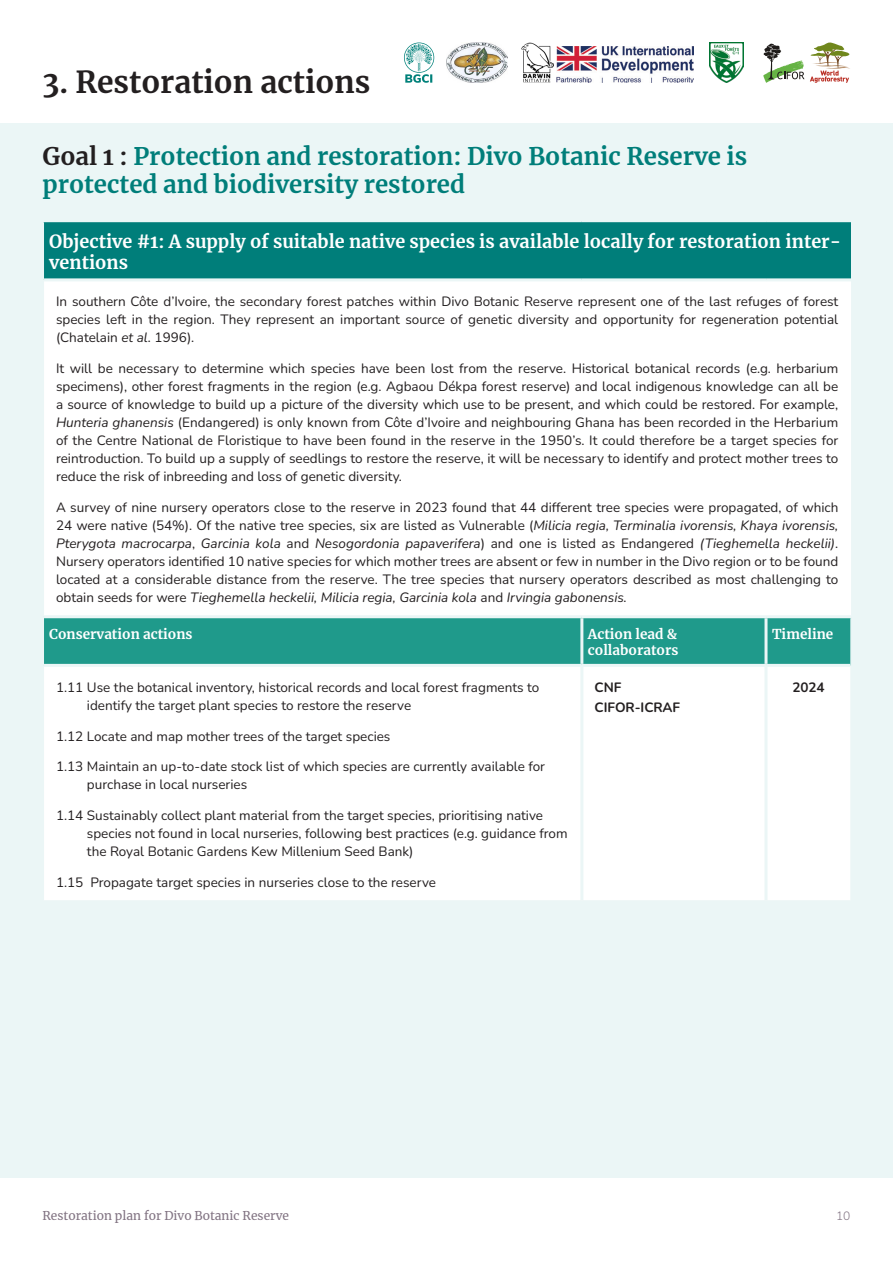
<style>
.page{position:relative;width:893px;height:1263px;background:#fff}
.page>*{position:absolute;margin:0;border:0;box-sizing:border-box;transform-origin:0 0}
.t1{font:700 30px "Merriweather";color:#231f20}
.t2{font:700 24px/28.8px "Merriweather";color:#007e7a}
.t3{font:700 18px/21.6px "Merriweather";color:#fff}
.t4{font:13.5px/18px "Nunito";color:#231f20;text-align:justify}
.t5{font:700 13.5px/16.2px "Merriweather";color:#fff}
.t6{font:700 13.5px "Nunito";color:#231f20}
.t7{font:12px "Merriweather";color:#817382}
.t8{font:300 12px "Nunito";color:#817382}
.s1{color:#231f20}
.s2{font-style:italic}
</style>
<div class="page">
<div style="left:0;top:123px;width:893px;height:1055px;background:#ebf6f6"></div>
<div style="left:43px;top:221px;width:808px;height:59px;background:#007e7a"></div>
<div style="left:44px;top:281px;width:807px;height:619px;background:#fff"></div>
<div style="left:44px;top:618px;width:806px;height:46px;background:#1f9a8b"></div>
<div style="left:44px;top:667px;width:720px;height:233px;background:#fff"></div>
<hr style="left:43px;top:222px;width:1px;height:58px;background:#ebf6f6">
<hr style="left:43px;top:221px;width:539px;height:1px;background:#ebf6f6">
<hr style="left:582px;top:221px;width:184px;height:1px;background:#ebf6f6">
<hr style="left:766px;top:221px;width:85px;height:1px;background:#ebf6f6">
<hr style="left:850px;top:618px;width:2px;height:47px;background:#ebf6f6">
<hr style="left:850px;top:665px;width:2px;height:235px;background:#ebf6f6">
<hr style="left:44px;top:278px;width:538px;height:3px;background:#ebf6f6">
<hr style="left:582px;top:278px;width:184px;height:3px;background:#ebf6f6">
<hr style="left:766px;top:278px;width:85px;height:3px;background:#ebf6f6">
<hr style="left:44px;top:615px;width:538px;height:3px;background:#ebf6f6">
<hr style="left:582px;top:615px;width:184px;height:3px;background:#ebf6f6">
<hr style="left:580px;top:618px;width:3px;height:46px;background:#ebf6f6">
<hr style="left:766px;top:615px;width:86px;height:3px;background:#ebf6f6">
<hr style="left:764px;top:618px;width:3px;height:46px;background:#ebf6f6">
<hr style="left:44px;top:664px;width:538px;height:3px;background:#ebf6f6">
<hr style="left:582px;top:664px;width:184px;height:3px;background:#ebf6f6">
<hr style="left:580px;top:667px;width:3px;height:233px;background:#ebf6f6">
<hr style="left:766px;top:664px;width:84px;height:3px;background:#ebf6f6">
<hr style="left:764px;top:667px;width:3px;height:233px;background:#ebf6f6">
<svg style="left:763px;top:44px;width:41px;height:39px"></svg>
<img style="left:446px;top:43px;width:61px;height:40px">
<img style="left:521px;top:43px;width:32px;height:40px">
<img style="left:557px;top:46px;width:136px;height:37px">
<svg style="left:810px;top:42px;width:40px;height:41px"></svg>
<img style="left:709px;top:43px;width:34px;height:40px">
<svg style="left:404px;top:43px;width:30px;height:40px"></svg>
<p class="t1" style="left:43px;top:62px;width:329px">3. Restoration actions</p>
<p class="t2" style="left:43px;top:141px;width:706px"><span class="s1">Goal 1 :</span> Protection and restoration: Divo Botanic Reserve is protected and biodiversity restored</p>
<p class="t3" style="left:49px;top:230px;width:793px">Objective #1: A supply of suitable native species is available locally for restoration inter&shy;ventions</p>
<p class="t4" style="left:56px;top:292px;width:784px">In southern Côte d’Ivoire, the secondary forest patches within Divo Botanic Reserve represent one of the last refuges of forest species left in the region. They represent an important source of genetic diversity and opportunity for regeneration potential (Chatelain <span class="s2">et al.</span> 1996).</p>
<p class="t4" style="left:56px;top:359px;width:784px">It will be necessary to determine which species have been lost from the reserve. Historical botanical records (e.g. herbarium specimens), other forest fragments in the region (e.g. Agbaou Dékpa forest reserve) and local indigenous knowledge can all be a source of knowledge to build up a picture of the diversity which use to be present, and which could be restored. For example, <span class="s2">Hunteria ghanensis</span> (Endangered) is only known from Côte d’Ivoire and neighbouring Ghana has been recorded in the Herbarium of the Centre National de Floristique to have been found in the reserve in the 1950’s. It could therefore be a target species for reintroduction. To build up a supply of seedlings to restore the reserve, it will be necessary to identify and protect mother trees to reduce the risk of inbreeding and loss of genetic diversity.</p>
<p class="t4" style="left:56px;top:498px;width:784px">A survey of nine nursery operators close to the reserve in 2023 found that 44 different tree species were propagated, of which 24 were native (54%). Of the native tree species, six are listed as Vulnerable (<span class="s2">Milicia regia, Terminalia ivorensis, Khaya ivorensis, Pterygota macrocarpa</span>, <span class="s2">Garcinia kola</span> and <span class="s2">Nesogordonia papaverifera</span>) and one is listed as Endangered <span class="s2">(Tieghemella heckelii)</span>.<br>Nursery operators identified 10 native species for which mother trees are absent or few in number in the Divo region or to be found located at a considerable distance from the reserve. The tree species that nursery operators described as most challenging to obtain seeds for were <span class="s2">Tieghemella heckelii, Milicia regia, Garcinia kola</span> and <span class="s2">Irvingia gabonensis.</span></p>
<p class="t5" style="left:49px;top:625px;width:145px">Conservation actions</p>
<p class="t5" style="left:588px;top:625px;width:92px">Action lead &amp; collaborators</p>
<p class="t5" style="left:772px;top:625px;width:63px">Timeline</p>
<p class="t4" style="left:87px;top:677px;width:454px;text-indent:-31px">1.11 Use the botanical inventory, historical records and local forest fragments to identify the target plant species to restore the reserve</p>
<p class="t4" style="left:56px;top:726px;width:336px">1.12 Locate and map mother trees of the target species</p>
<p class="t4" style="left:87px;top:757px;width:460px;text-indent:-31px">1.13 Maintain an up-to-date stock list of which species are currently available for purchase in local nurseries</p>
<p class="t4" style="left:87px;top:806px;width:482px;text-align:left;text-indent:-31px">1.14 Sustainably collect plant material from the target species, prioritising native species not found in local nurseries, following best practices (e.g. guidance from the Royal Botanic Gardens Kew Millenium Seed Bank)</p>
<p class="t4" style="left:56px;top:873px;width:382px">1.15 Propagate target species in nurseries close to the reserve</p>
<p class="t6" style="left:595px;top:677px;width:28px">CNF</p>
<p class="t6" style="left:595px;top:698px;width:87px">CIFOR-ICRAF</p>
<p class="t6" style="left:792px;top:677px;width:34px">2024</p>
<p class="t7" style="left:43px;top:1208px;width:248px">Restoration plan for Divo Botanic Reserve</p>
<p class="t8" style="left:836px;top:1208px;width:16px">10</p>
</div>
